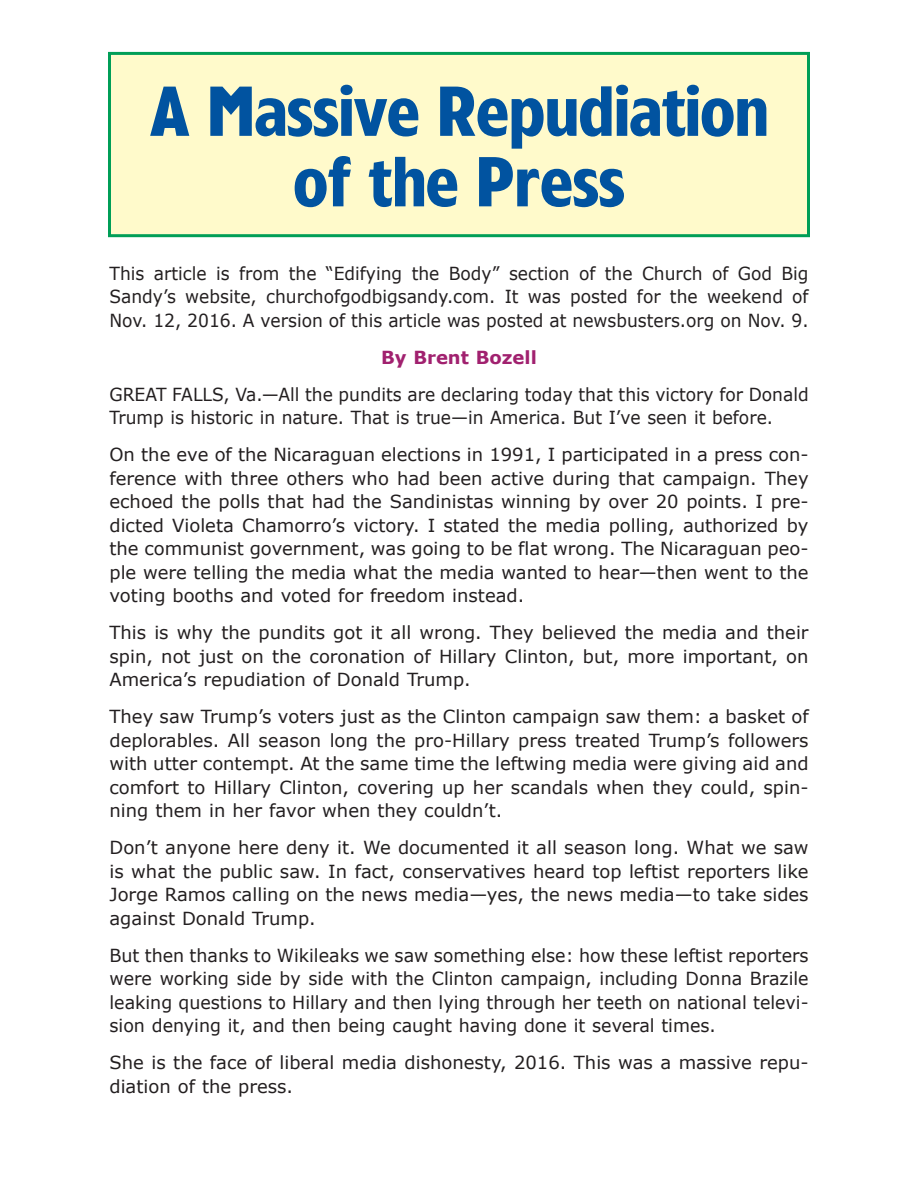
<style>
.page{position:relative;width:918px;height:1188px;background:#fff}
.page>*{position:absolute;margin:0;border:0;box-sizing:border-box;transform-origin:0 0}
.t1{font:700 66px/70.5px "Forever";color:#0153a0;text-align:center;scale:.95 1}
.t2{font:18px/23.5px "Verdana";color:#231f20;text-align:justify}
.t3{font:18px/23.5px "Verdana";color:#231f20;text-align:justify;scale:.95 1}
.t4{font:700 18px "Verdana";color:#a1216f}
</style>
<div class="page">
<div style="left:110px;top:53px;width:698px;height:183px;background:#fffacb"></div>
<div style="left:108px;top:52px;width:702px;height:185px;border:3px solid #009e57"></div>
<h1 class="t1" style="left:149px;top:84px;width:653px">A Massive Repudiation of the Press</h1>
<p class="t3" style="left:110px;top:261px;width:737px">This article is from the “Edifying the Body” section of the Church of God Big Sandy’s website, churchofgodbigsandy.com. It was posted for the weekend of Nov. 12, 2016. A version of this article was posted at newsbusters.org on Nov. 9.</p>
<p class="t4" style="left:381px;top:346px;width:157px">By Brent Bozell</p>
<p class="t3" style="left:110px;top:382px;width:738px">GREAT FALLS, Va.—All the pundits are declaring today that this victory for Donald<br>Trump is historic in nature. That is true—in America. But I’ve seen it before.</p>
<p class="t2" style="left:110px;top:442px;width:701px">On the eve of the Nicaraguan elections in 1991, I participated in a press con&shy;ference with three others who had been active during that campaign. They echoed the polls that had the Sandinistas winning by over 20 points. I pre&shy;dicted Violeta Chamorro’s victory. I stated the media polling, authorized by the communist government, was going to be flat wrong. The Nicaraguan peo&shy;ple were telling the media what the media wanted to hear—then went to the voting booths and voted for freedom instead.</p>
<p class="t2" style="left:110px;top:620px;width:701px">This is why the pundits got it all wrong. They believed the media and their spin, not just on the coronation of Hillary Clinton, but, more important, on America’s repudiation of Donald Trump.</p>
<p class="t2" style="left:110px;top:704px;width:701px">They saw Trump’s voters just as the Clinton campaign saw them: a basket of deplorables. All season long the pro-Hillary press treated Trump’s followers with utter contempt. At the same time the leftwing media were giving aid and comfort to Hillary Clinton, covering up her scandals when they could, spin&shy;ning them in her favor when they couldn’t.</p>
<p class="t2" style="left:110px;top:835px;width:701px">Don’t anyone here deny it. We documented it all season long. What we saw is what the public saw. In fact, conservatives heard top leftist reporters like Jorge Ramos calling on the news media—yes, the news media—to take sides against Donald Trump.</p>
<p class="t2" style="left:110px;top:943px;width:701px">But then thanks to Wikileaks we saw something else: how these leftist reporters were working side by side with the Clinton campaign, including Donna Brazile leaking questions to Hillary and then lying through her teeth on national televi&shy;sion denying it, and then being caught having done it several times.</p>
<p class="t2" style="left:110px;top:1050px;width:701px">She is the face of liberal media dishonesty, 2016. This was a massive repu&shy;diation of the press.</p>
</div>
